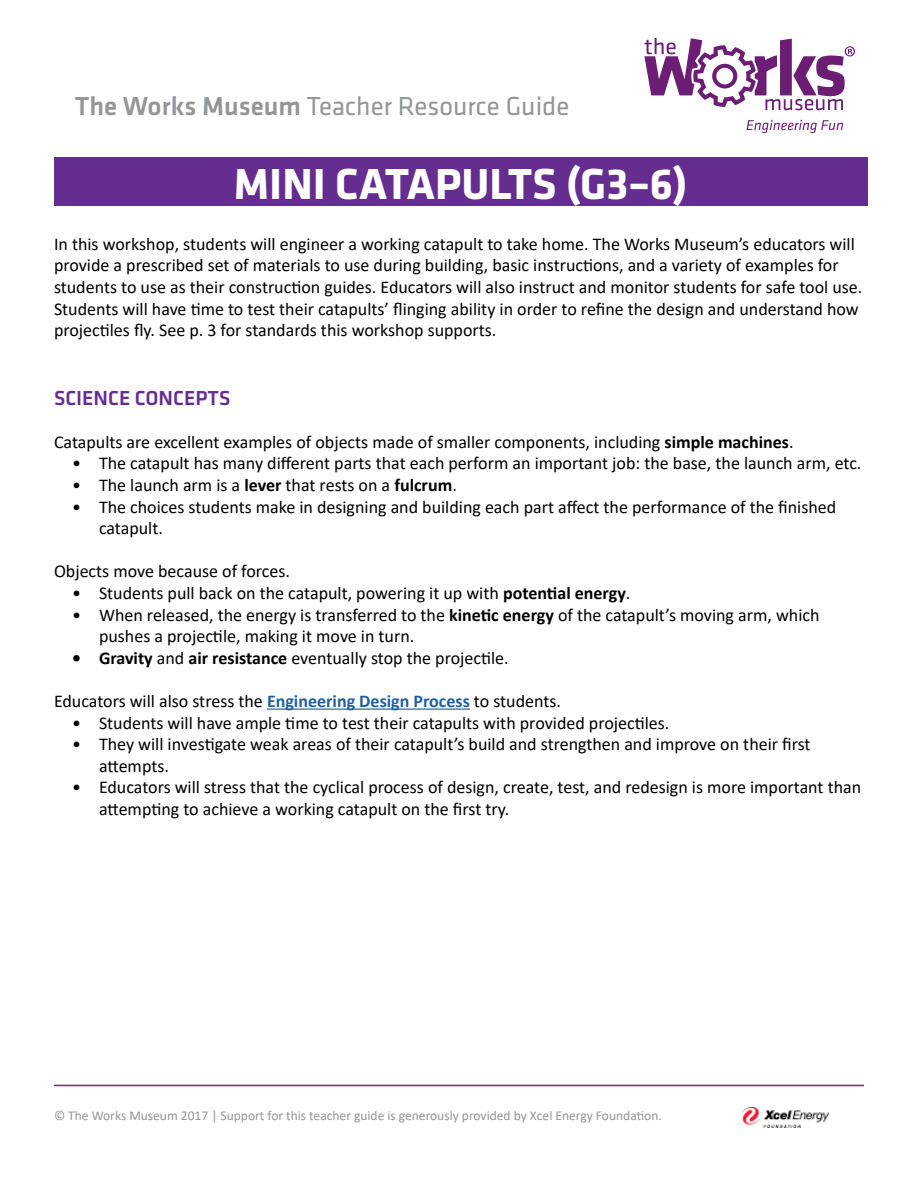
<style>
.page{position:relative;width:918px;height:1188px;background:#fff}
.page>*{position:absolute;margin:0;border:0;box-sizing:border-box;transform-origin:0 0}
.t1{font:700 45px "Klavika";color:#fff}
.t2{font:27px "Klavika";color:#939598}
.t3{font:500 21px "Klavika";color:#662d91}
.t4{font:18px/21.6px "Calibri";color:#000}
.t5{font:13.5px "Calibri";color:#939598}
.s1{font-weight:500}
.s2{font-weight:700}
.s3{font-weight:700;color:#215e9e}
</style>
<div class="page">
<div style="left:54px;top:157px;width:814px;height:49px;background:#662d91"></div>
<hr style="left:54px;top:1085px;width:810px;height:1px;background:#662d91">
<hr style="left:267px;top:709px;width:203px;height:1px;background:#215e9e">
<img style="left:743px;top:1107px;width:86px;height:21px">
<svg style="left:747px;top:120px;width:96px;height:13px"></svg>
<svg style="left:644px;top:38px;width:211px;height:72px"></svg>
<h2 class="t2" style="left:75px;top:89px;width:496px"><span class="s1">The Works Museum</span> Teacher Resource Guide</h2>
<h1 class="t1" style="left:234px;top:151px;width:455px">MINI CATAPULTS (G3–6)</h1>
<p class="t4" style="left:54px;top:233px;width:810px">In this workshop, students will engineer a working catapult to take home. The Works Museum’s educators will provide a prescribed set of materials to use during building, basic instructions, and a variety of examples for students to use as their construction guides. Educators will also instruct and monitor students for safe tool use.<br>Students will have time to test their catapults’ flinging ability in order to refine the design and understand how projectiles fly. See p. 3 for standards this workshop supports.</p>
<p class="t3" style="left:54px;top:383px;width:178px">SCIENCE CONCEPTS</p>
<p class="t4" style="left:54px;top:431px;width:741px">Catapults are excellent examples of objects made of smaller components, including <span class="s2">simple machines</span>.</p>
<p class="t4" style="left:72px;top:452px;width:791px">• The catapult has many different parts that each perform an important job: the base, the launch arm, etc.</p>
<p class="t4" style="left:72px;top:474px;width:386px">• The launch arm is a <span class="s2">lever</span> that rests on a <span class="s2">fulcrum</span>.</p>
<p class="t4" style="left:99px;top:495px;width:739px;text-indent:-27px">• The choices students make in designing and building each part affect the performance of the finished catapult.</p>
<p class="t4" style="left:54px;top:560px;width:238px">Objects move because of forces.</p>
<p class="t4" style="left:72px;top:582px;width:560px">• Students pull back on the catapult, powering it up with <span class="s2">potential energy</span>.</p>
<p class="t4" style="left:99px;top:603px;width:722px;text-indent:-27px">• When released, the energy is transferred to the <span class="s2">kinetic energy</span> of the catapult’s moving arm, which pushes a projectile, making it move in turn.</p>
<p class="t4" style="left:72px;top:647px;width:438px"><span class="s2">• Gravity</span> and <span class="s2">air resistance</span> eventually stop the projectile.</p>
<p class="t4" style="left:54px;top:690px;width:509px">Educators will also stress the <span class="s3">Engineering Design Process</span> to students.</p>
<p class="t4" style="left:72px;top:711px;width:599px">• Students will have ample time to test their catapults with provided projectiles.</p>
<p class="t4" style="left:99px;top:733px;width:713px;text-indent:-27px">• They will investigate weak areas of their catapult’s build and strengthen and improve on their first attempts.</p>
<p class="t4" style="left:99px;top:776px;width:764px;text-indent:-27px">• Educators will stress that the cyclical process of design, create, test, and redesign is more important than attempting to achieve a working catapult on the first try.</p>
<p class="t5" style="left:54px;top:1106px;width:609px">© The Works Museum 2017 | Support for this teacher guide is generously provided by Xcel Energy Foundation.</p>
</div>
